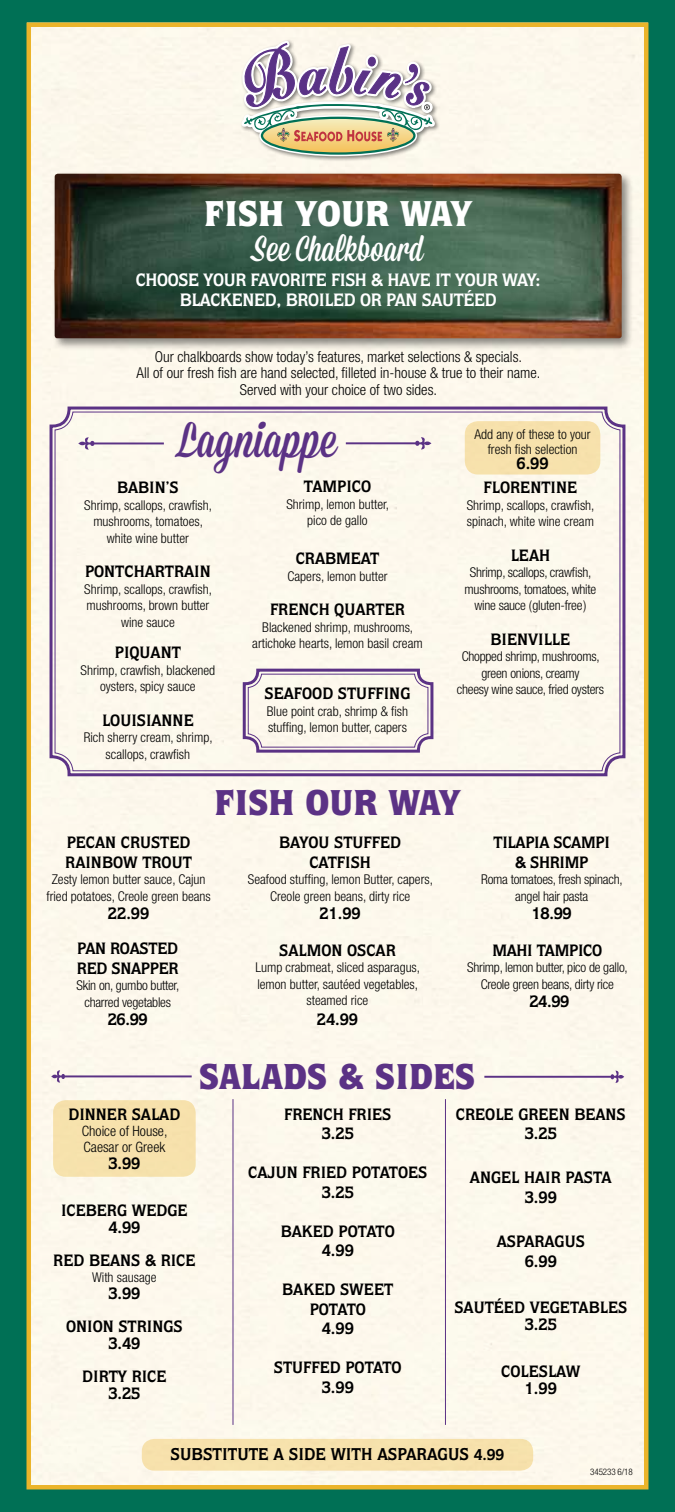
<style>
.page{position:relative;width:675px;height:1512px;background:#007055}
.page>*{position:absolute;margin:0;border:0;box-sizing:border-box;transform-origin:0 0}
.t1{font:49.95px "Mission Script";color:#5b3285}
.t2{font:900 36px "Quorum";color:#5b3285}
.t3{font:36px "Mission Script";color:#fff}
.t4{font:900 36px "Quorum";color:#fff}
.t5{font:700 18px/19.5px "Quorum";letter-spacing:-.02em;color:#fff;text-align:center}
.t6{font:700 17.1px "Quorum";color:#000}
.t7{font:700 16.5px/19.5px "Quorum";color:#000;text-align:center}
.t8{font:700 16.5px/19.5px "Quorum";letter-spacing:-.02em;color:#000;text-align:center}
.t9{font:300 condensed 15px/16.5px "Helvetica Neue";color:#000;text-align:center}
.t10{font:300 condensed 14.25px/15.8px "Helvetica Neue";color:#000}
.t11{font:300 condensed 13.5px/16.5px "Helvetica Neue";color:#000;text-align:center}
.t12{font:300 condensed 13.5px/16.5px "Helvetica Neue";letter-spacing:-.02em;color:#000;text-align:center}
.t13{font:300 condensed 9px "Helvetica Neue";letter-spacing:-.01em;color:#000}
.s1{font-size:15.75px}
</style>
<div class="page">
<div style="left:26px;top:22px;width:623px;height:1468px;background:#fdf8ec"></div>
<div style="left:52px;top:171px;width:582px;height:179px;background:#000;opacity:.46"></div>
<img style="left:55px;top:320px;width:567px;height:18px">
<img style="left:55px;top:174px;width:567px;height:146px">
<div style="left:239px;top:39px;width:202px;height:123px;background:#000;opacity:.5"></div>
<svg style="left:241px;top:41px;width:194px;height:127px;background:#cdc5bf"></svg>
<div style="left:48px;top:405px;width:579px;height:373px;background:#fdf8ec"></div>
<div style="left:465px;top:421px;width:135px;height:54px;background:#f7e1ac;border-radius:13px"></div>
<svg style="left:51px;top:1070px;width:141px;height:13px;background:#e1d6da"></svg>
<svg style="left:346px;top:437px;width:85px;height:12px"></svg>
<div style="left:53px;top:1100px;width:143px;height:77px;background:#f7e1ac;border-radius:13px"></div>
<div style="left:142px;top:1439px;width:391px;height:32px;background:#f7e1ac;border-radius:13px"></div>
<hr style="left:233px;top:1099px;width:1px;height:326px;background:#5b3285">
<hr style="left:445px;top:1099px;width:1px;height:326px;background:#5b3285">
<svg style="left:241px;top:667px;width:194px;height:87px;background:#ebe3e1"></svg>
<div style="left:248px;top:674px;width:180px;height:74px;border:1px solid #5b3285;border-radius:13px"></div>
<svg style="left:78px;top:437px;width:86px;height:13px"></svg>
<svg style="left:484px;top:1071px;width:140px;height:12px;background:#dfd4d9"></svg>
<h2 class="t4" style="left:204px;top:191px;width:270px">FISH YOUR WAY</h2>
<h2 class="t3" style="left:253px;top:227px;width:173px">SeeChalkboard</h2>
<h3 class="t5" style="left:136px;top:270px;width:406px">CHOOSE YOUR FAVORITE FISH &amp; HAVE IT YOUR WAY:<br>BLACKENED, BROILED OR PAN SAUTÉED</h3>
<p class="t9" style="left:137px;top:348px;width:405px">Our chalkboards show today’s features, market selections &amp; specials.<br>All of our fresh fish are hand selected, filleted in-house &amp; true to their name.<br>Served with your choice of two sides.</p>
<h1 class="t1" style="left:179px;top:410px;width:160px">Lagniappe</h1>
<p class="t7" style="left:117px;top:478px;width:63px">BABIN’S</p>
<p class="t11" style="left:84px;top:497px;width:129px">Shrimp, scallops, crawfish, mushrooms, tomatoes, white wine butter</p>
<p class="t7" style="left:85px;top:562px;width:127px">PONTCHARTRAIN</p>
<p class="t11" style="left:84px;top:581px;width:129px">Shrimp, scallops, crawfish, mushrooms, brown butter wine sauce</p>
<p class="t7" style="left:115px;top:643px;width:68px">PIQUANT</p>
<p class="t11" style="left:81px;top:662px;width:136px">Shrimp, crawfish, blackened oysters, spicy sauce</p>
<p class="t7" style="left:102px;top:710px;width:93px">LOUISIANNE</p>
<p class="t11" style="left:84px;top:729px;width:130px">Rich sherry cream, shrimp, scallops, crawfish</p>
<p class="t7" style="left:304px;top:477px;width:69px">TAMPICO</p>
<p class="t11" style="left:286px;top:496px;width:104px">Shrimp, lemon butter, pico de gallo</p>
<p class="t7" style="left:296px;top:549px;width:85px">CRABMEAT</p>
<p class="t11" style="left:287px;top:568px;width:102px">Capers, lemon butter</p>
<p class="t7" style="left:270px;top:600px;width:136px">FRENCH QUARTER</p>
<p class="t11" style="left:252px;top:619px;width:172px">Blackened shrimp, mushrooms, artichoke hearts, lemon basil cream</p>
<p class="t7" style="left:265px;top:684px;width:147px">SEAFOOD STUFFING</p>
<p class="t11" style="left:267px;top:703px;width:143px;text-align:left">Blue point crab, shrimp &amp; fish stuffing, lemon butter, capers</p>
<p class="t11" style="left:474px;top:427px;width:118px;line-height:15px">Add any of these to your fresh fish selection</p>
<p class="t7" style="left:484px;top:451px;width:95px;line-height:24.5px">6.99<br>FLORENTINE</p>
<p class="t11" style="left:467px;top:497px;width:129px;text-align:left">Shrimp, scallops, crawfish, spinach, white wine cream</p>
<p class="t7" style="left:511px;top:545px;width:41px">LEAH</p>
<p class="t12" style="left:465px;top:564px;width:133px">Shrimp, scallops, crawfish, mushrooms, tomatoes, white wine sauce (gluten-free)</p>
<p class="t7" style="left:491px;top:629px;width:81px">BIENVILLE</p>
<p class="t12" style="left:457px;top:648px;width:149px">Chopped shrimp, mushrooms, green onions, creamy<br>cheesy wine sauce, fried oysters</p>
<h2 class="t2" style="left:214px;top:780px;width:248px">FISH OUR WAY</h2>
<p class="t7" style="left:65px;top:833px;width:128px;text-align:left">PECAN CRUSTED<br>RAINBOW TROUT</p>
<p class="t11" style="left:46px;top:871px;width:166px">Zesty lemon butter sauce, Cajun fried potatoes, Creole green beans</p>
<p class="t7" style="left:108px;top:903px;width:43px">22.99</p>
<p class="t7" style="left:279px;top:833px;width:124px">BAYOU STUFFED<br>CATFISH</p>
<p class="t11" style="left:248px;top:871px;width:187px">Seafood stuffing, lemon Butter, capers,<br>Creole green beans, dirty rice</p>
<p class="t7" style="left:320px;top:903px;width:43px">21.99</p>
<p class="t8" style="left:494px;top:833px;width:118px">TILAPIA SCAMPI &amp; SHRIMP</p>
<p class="t12" style="left:481px;top:871px;width:143px">Roma tomatoes, fresh spinach, angel hair pasta</p>
<p class="t7" style="left:532px;top:903px;width:42px">18.99</p>
<p class="t8" style="left:77px;top:939px;width:103px;text-align:left">PAN ROASTED<br>RED SNAPPER</p>
<p class="t12" style="left:77px;top:977px;width:104px">Skin on, gumbo butter, charred vegetables</p>
<p class="t7" style="left:108px;top:1010px;width:42px">26.99</p>
<p class="t7" style="left:279px;top:940px;width:118px">SALMON OSCAR</p>
<p class="t11" style="left:255px;top:959px;width:166px">Lump crabmeat, sliced asparagus, lemon butter, sautéed vegetables, steamed rice</p>
<p class="t7" style="left:317px;top:1009px;width:43px">24.99</p>
<p class="t8" style="left:492px;top:940px;width:111px">MAHI TAMPICO</p>
<p class="t12" style="left:467px;top:959px;width:162px">Shrimp, lemon butter, pico de gallo,<br>Creole green beans, dirty rice</p>
<p class="t7" style="left:529px;top:991px;width:42px">24.99</p>
<h2 class="t2" style="left:199px;top:1054px;width:278px">SALADS &amp; SIDES</h2>
<p class="t7" style="left:68px;top:1105px;width:113px">DINNER SALAD</p>
<p class="t10" style="left:82px;top:1123px;width:87px">Choice of House,<br>Caesar or Greek</p>
<p class="t7" style="left:108px;top:1153px;width:34px">3.99</p>
<p class="t7" style="left:61px;top:1202px;width:128px;line-height:17.2px">ICEBERG WEDGE<br>4.99</p>
<p class="t7" style="left:53px;top:1250px;width:144px">RED BEANS &amp; RICE</p>
<p class="t11" style="left:92px;top:1269px;width:66px">With sausage</p>
<p class="t7" style="left:66px;top:1277px;width:118px;line-height:32.8px">3.99<br>ONION STRINGS</p>
<p class="t7" style="left:82px;top:1327px;width:86px;line-height:32.8px">3.49<br>DIRTY RICE</p>
<p class="t7" style="left:108px;top:1383px;width:34px">3.25</p>
<p class="t7" style="left:284px;top:1104px;width:109px">FRENCH FRIES<br>3.25</p>
<p class="t7" style="left:248px;top:1163px;width:181px">CAJUN FRIED POTATOES<br>3.25</p>
<p class="t7" style="left:281px;top:1221px;width:116px">BAKED POTATO<br>4.99</p>
<p class="t7" style="left:282px;top:1280px;width:113px">BAKED SWEET<br>POTATO<br>4.99</p>
<p class="t7" style="left:274px;top:1358px;width:129px">STUFFED POTATO<br>3.99</p>
<p class="t7" style="left:456px;top:1104px;width:171px">CREOLE GREEN BEANS<br>3.25</p>
<p class="t7" style="left:470px;top:1168px;width:143px">ANGEL HAIR PASTA<br>3.99</p>
<p class="t7" style="left:497px;top:1232px;width:90px">ASPARAGUS<br>6.99</p>
<p class="t7" style="left:454px;top:1299px;width:174px;line-height:17.1px">SAUTÉED VEGETABLES<br>3.25</p>
<p class="t7" style="left:501px;top:1362px;width:81px;line-height:17.1px">COLESLAW<br>1.99</p>
<p class="t6" style="left:171px;top:1444px;width:335px">SUBSTITUTE A SIDE WITH ASPARAGUS <span class="s1">4.99</span></p>
<p class="t13" style="left:590px;top:1467px;width:44px">345233 6/18</p>
</div>
